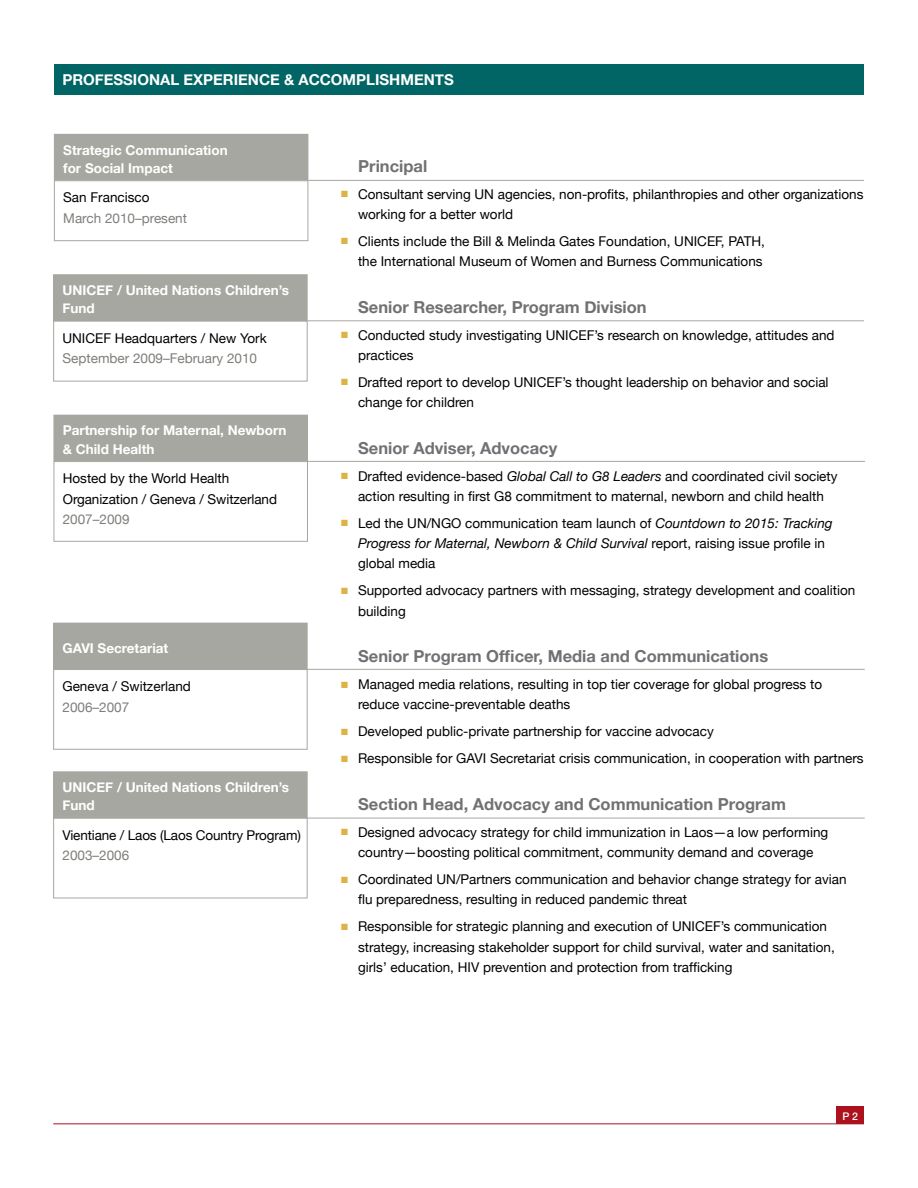
<style>
.page{position:relative;width:918px;height:1188px;background:#fff}
.page>*{position:absolute;margin:0;border:0;box-sizing:border-box;transform-origin:0 0}
.t1{font:700 16.5px "Helvetica Neue";color:#707172}
.t2{font:700 15px "Helvetica Neue";color:#fff}
.txt_courant{font:13.5px/20.2px "Helvetica Neue";color:#000}
.box_copy{font:700 13.5px/18px "Helvetica Neue";color:#fff}
.txt_courant-2{font:13.5px "Helvetica Neue";color:#7e7e7a}
.txt_courant-3{font:500 10.5px "Helvetica Neue";color:#fff}
.s1{color:#ddb347}
.s2{font-style:italic}
</style>
<div class="page">
<div style="left:54px;top:134px;width:254px;height:46px;background:#a7a7a1"></div>
<div style="left:836px;top:1106px;width:28px;height:17px;background:#ab121d"></div>
<hr style="left:53px;top:1123px;width:811px;height:1px;background:#ab121d">
<hr style="left:308px;top:320px;width:556px;height:1px;background:#a7a7a1">
<hr style="left:307px;top:461px;width:558px;height:1px;background:#a7a7a1">
<hr style="left:308px;top:180px;width:556px;height:1px;background:#a7a7a1">
<div style="left:54px;top:180px;width:254px;height:61px;border:1px solid #a7a7a1"></div>
<div style="left:54px;top:64px;width:810px;height:31px;background:#006564"></div>
<div style="left:54px;top:275px;width:253px;height:45px;background:#a7a7a1"></div>
<div style="left:53px;top:274px;width:255px;height:47px;border:1px solid #a7a7a1"></div>
<div style="left:53px;top:321px;width:255px;height:60px;border:1px solid #a7a7a1"></div>
<div style="left:54px;top:415px;width:253px;height:46px;background:#a7a7a1"></div>
<div style="left:54px;top:461px;width:254px;height:81px;border:1px solid #a7a7a1"></div>
<hr style="left:307px;top:669px;width:558px;height:1px;background:#a7a7a1">
<div style="left:54px;top:623px;width:253px;height:46px;background:#a7a7a1"></div>
<div style="left:53px;top:669px;width:255px;height:81px;border:1px solid #a7a7a1"></div>
<hr style="left:307px;top:818px;width:558px;height:1px;background:#a7a7a1">
<div style="left:54px;top:772px;width:253px;height:46px;background:#a7a7a1"></div>
<div style="left:53px;top:771px;width:255px;height:47px;border:1px solid #a7a7a1"></div>
<div style="left:53px;top:818px;width:255px;height:80px;border:1px solid #a7a7a1"></div>
<p class="t2" style="left:62px;top:68px;width:393px">PROFESSIONAL EXPERIENCE &amp; ACCOMPLISHMENTS</p>
<p class="box_copy" style="left:63px;top:141px;width:166px">Strategic Communication for Social Impact</p>
<p class="txt_courant" style="left:63px;top:188px;width:88px">San Francisco</p>
<p class="txt_courant-2" style="left:63px;top:208px;width:125px">March 2010–present</p>
<p class="box_copy" style="left:63px;top:282px;width:228px">UNICEF / United Nations Children’s<br>Fund</p>
<p class="txt_courant" style="left:62px;top:329px;width:206px">UNICEF Headquarters / New York</p>
<p class="txt_courant-2" style="left:62px;top:349px;width:196px">September 2009–February 2010</p>
<p class="box_copy" style="left:63px;top:421px;width:225px;line-height:19.5px">Partnership for Maternal, Newborn &amp; Child Health</p>
<p class="txt_courant" style="left:63px;top:469px;width:216px">Hosted by the World Health<br>Organization / Geneva / Switzerland</p>
<p class="txt_courant-2" style="left:63px;top:509px;width:68px">2007–2009</p>
<p class="box_copy" style="left:63px;top:639px;width:107px">GAVI Secretariat</p>
<p class="txt_courant" style="left:62px;top:677px;width:130px">Geneva / Switzerland</p>
<p class="txt_courant-2" style="left:62px;top:697px;width:68px">2006–2007</p>
<p class="box_copy" style="left:63px;top:779px;width:228px">UNICEF / United Nations Children’s<br>Fund</p>
<p class="txt_courant" style="left:62px;top:826px;width:240px">Vientiane / Laos (Laos Country Program)</p>
<p class="txt_courant-2" style="left:62px;top:846px;width:68px">2003–2006</p>
<p class="t1" style="left:358px;top:153px;width:71px">Principal</p>
<p class="txt_courant" style="left:358px;top:184px;width:507px;text-indent:-17px"><span class="s1">■</span> Consultant serving UN agencies, non-profits, philanthropies and other organizations working for a better world</p>
<p class="txt_courant" style="left:341px;top:232px;width:425px;text-align:right"><span class="s1">■</span> Clients include the Bill &amp; Melinda Gates Foundation, UNICEF, PATH, the International Museum of Women and Burness Communications</p>
<p class="t1" style="left:358px;top:294px;width:290px">Senior Researcher, Program Division</p>
<p class="txt_courant" style="left:358px;top:325px;width:478px;text-indent:-17px"><span class="s1">■</span> Conducted study investigating UNICEF’s research on knowledge, attitudes and practices</p>
<p class="txt_courant" style="left:358px;top:373px;width:472px;text-indent:-17px"><span class="s1">■</span> Drafted report to develop UNICEF’s thought leadership on behavior and social change for children</p>
<p class="t1" style="left:358px;top:435px;width:200px">Senior Adviser, Advocacy</p>
<p class="txt_courant" style="left:341px;top:466px;width:498px;text-align:center"><span class="s1">■</span> Drafted evidence-based <span class="s2">Global Call to G8 Leaders</span> and coordinated civil society action resulting in first G8 commitment to maternal, newborn and child health</p>
<p class="txt_courant" style="left:358px;top:514px;width:476px;text-indent:-17px"><span class="s1">■</span> Led the UN/NGO communication team launch of <span class="s2">Countdown to 2015: Tracking<br>Progress for Maternal, Newborn &amp; Child Survival</span> report, raising issue profile in global media</p>
<p class="txt_courant" style="left:358px;top:581px;width:499px;text-indent:-17px"><span class="s1">■</span> Supported advocacy partners with messaging, strategy development and coalition building</p>
<p class="t1" style="left:358px;top:643px;width:411px">Senior Program Officer, Media and Communications</p>
<p class="txt_courant" style="left:358px;top:675px;width:466px;text-indent:-17px"><span class="s1">■</span> Managed media relations, resulting in top tier coverage for global progress to reduce vaccine-preventable deaths</p>
<p class="txt_courant" style="left:341px;top:722px;width:374px"><span class="s1">■</span> Developed public-private partnership for vaccine advocacy</p>
<p class="txt_courant" style="left:341px;top:749px;width:524px"><span class="s1">■</span> Responsible for GAVI Secretariat crisis communication, in cooperation with partners</p>
<p class="t1" style="left:358px;top:791px;width:429px">Section Head, Advocacy and Communication Program</p>
<p class="txt_courant" style="left:341px;top:823px;width:489px;text-align:center"><span class="s1">■</span> Designed advocacy strategy for child immunization in Laos—a low performing country—boosting political commitment, community demand and coverage</p>
<p class="txt_courant" style="left:358px;top:870px;width:490px;text-indent:-17px"><span class="s1">■</span> Coordinated UN/Partners communication and behavior change strategy for avian flu preparedness, resulting in reduced pandemic threat</p>
<p class="txt_courant" style="left:358px;top:917px;width:478px;text-indent:-17px"><span class="s1">■</span> Responsible for strategic planning and execution of UNICEF’s communication strategy, increasing stakeholder support for child survival, water and sanitation, girls’ education, HIV prevention and protection from trafficking</p>
<p class="txt_courant-3" style="left:842px;top:1108px;width:17px">P 2</p>
</div>
